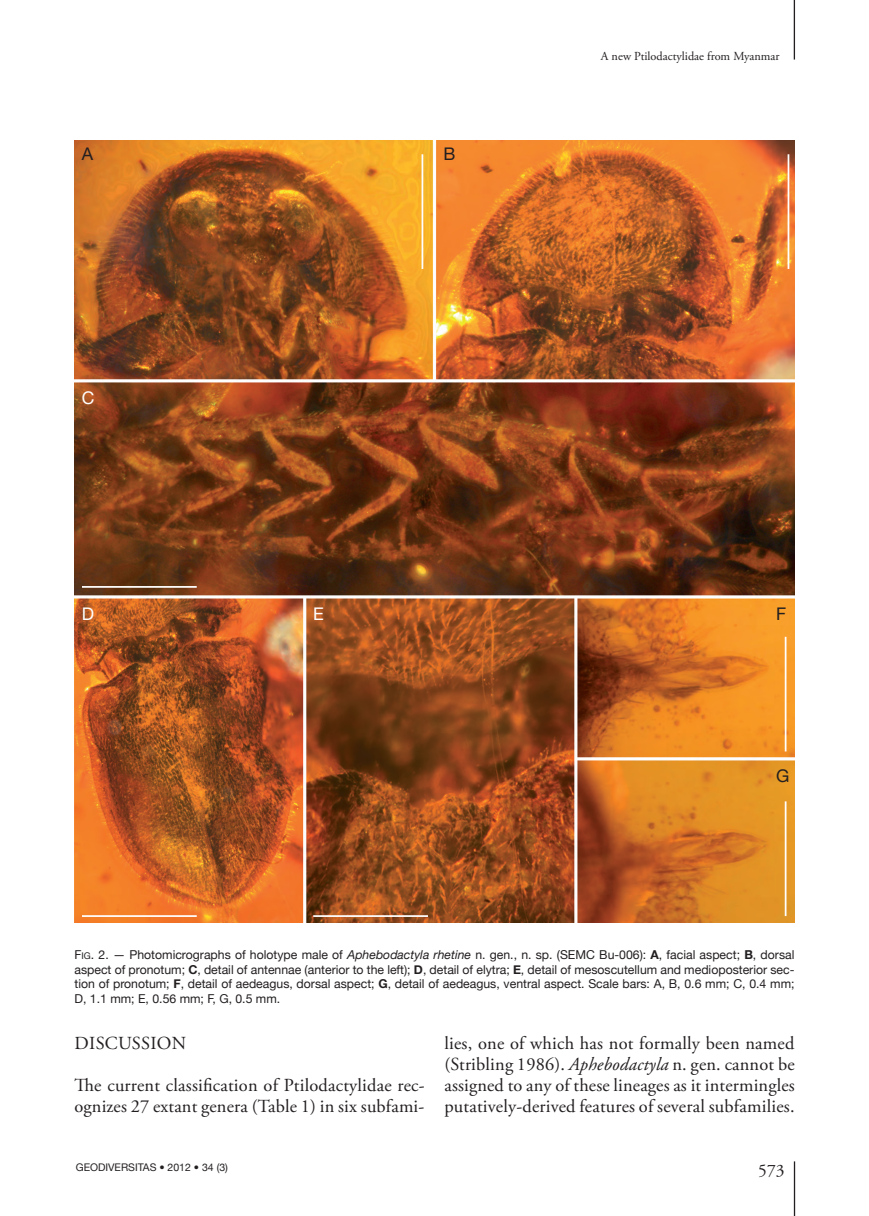
<style>
.page{position:relative;width:869px;height:1216px;background:#fff}
.page>*{position:absolute;margin:0;border:0;box-sizing:border-box;transform-origin:0 0}
.t1{font:18.38px/20.8px "Adobe Garamond Pro";letter-spacing:.01em;color:#231f20}
.t2{font:17.5px "Helvetica Neue";color:#231f20}
.t3{font:17.5px "Adobe Garamond Pro";color:#231f20}
.t4{font:17.5px "Helvetica Neue";color:#fff}
.t5{font:12.25px/14.9px "Helvetica Neue";color:#231f20;text-align:justify}
.t6{font:12.25px "Adobe Garamond Pro";color:#231f20}
.t7{font:10.5px "Helvetica Neue";color:#231f20}
.s1{font-style:inherit}
.s2{font-size:9.1px}
.s3{font-style:italic}
.s4{font-weight:700}
</style>
<div class="page">
<hr style="left:793px;top:1161px;width:1px;height:54px;background:#231f20">
<hr style="left:793px;top:0;width:1px;height:60px;background:#231f20">
<img style="left:74px;top:141px;width:720px;height:782px">
<hr style="left:82px;top:586px;width:115px;height:1px;background:#fff">
<hr style="left:82px;top:915px;width:115px;height:1px;background:#fff">
<hr style="left:313px;top:915px;width:115px;height:1px;background:#fff">
<hr style="left:784px;top:801px;width:2px;height:115px;background:#fff">
<hr style="left:784px;top:636px;width:2px;height:115px;background:#fff">
<hr style="left:421px;top:154px;width:2px;height:115px;background:#fff">
<hr style="left:787px;top:154px;width:2px;height:115px;background:#fff">
<h2 class="t2" style="left:82px;top:144px;width:13px">A</h2>
<h2 class="t4" style="left:82px;top:387px;width:14px">C</h2>
<h2 class="t2" style="left:443px;top:144px;width:13px">B</h2>
<p class="t6" style="left:600px;top:48px;width:180px">A new Ptilodactylidae from Myanmar</p>
<h2 class="t4" style="left:82px;top:603px;width:14px">D</h2>
<h2 class="t4" style="left:313px;top:603px;width:12px">E</h2>
<h2 class="t2" style="left:775px;top:603px;width:12px">F</h2>
<h2 class="t2" style="left:775px;top:765px;width:15px">G</h2>
<p class="t5" style="left:74px;top:946px;width:721px"><span class="s1">F</span><span class="s2">ig</span>. 2. — Photomicrographs of holotype male of <span class="s3">Aphebodactyla rhetine</span> n. gen., n. sp. (SEMC Bu-006): <span class="s4">A</span>, facial aspect; <span class="s4">B</span>, dorsal aspect of pronotum; <span class="s4">C</span>, detail of antennae (anterior to the left); <span class="s4">D</span>, detail of elytra; <span class="s4">E</span>, detail of mesoscutellum and medioposterior sec&shy;tion of pronotum; <span class="s4">F</span>, detail of aedeagus, dorsal aspect; <span class="s4">G</span>, detail of aedeagus, ventral aspect. Scale bars: A, B, 0.6 mm; C, 0.4 mm; D, 1.1 mm; E, 0.56 mm; F, G, 0.5 mm.</p>
<h1 class="t1" style="left:75px;top:1033px;width:113px">DISCUSSION</h1>
<h1 class="t1" style="left:74px;top:1075px;width:351px">The current classification of Ptilodactylidae rec&shy;ognizes 27 extant genera (Table 1) in six subfami-</h1>
<p class="t7" style="left:76px;top:1161px;width:154px">GEODIVERSITAS • 2012 • 34 (3)</p>
<h1 class="t1" style="left:444px;top:1033px;width:352px;text-align:justify">lies, one of which has not formally been named (Stribling 1986). <span class="s3">Aphebodactyla</span> n. gen. cannot be assigned to any of these lineages as it intermingles putatively-derived features of several subfamilies.</h1>
<h2 class="t3" style="left:758px;top:1160px;width:28px">573</h2>
</div>
